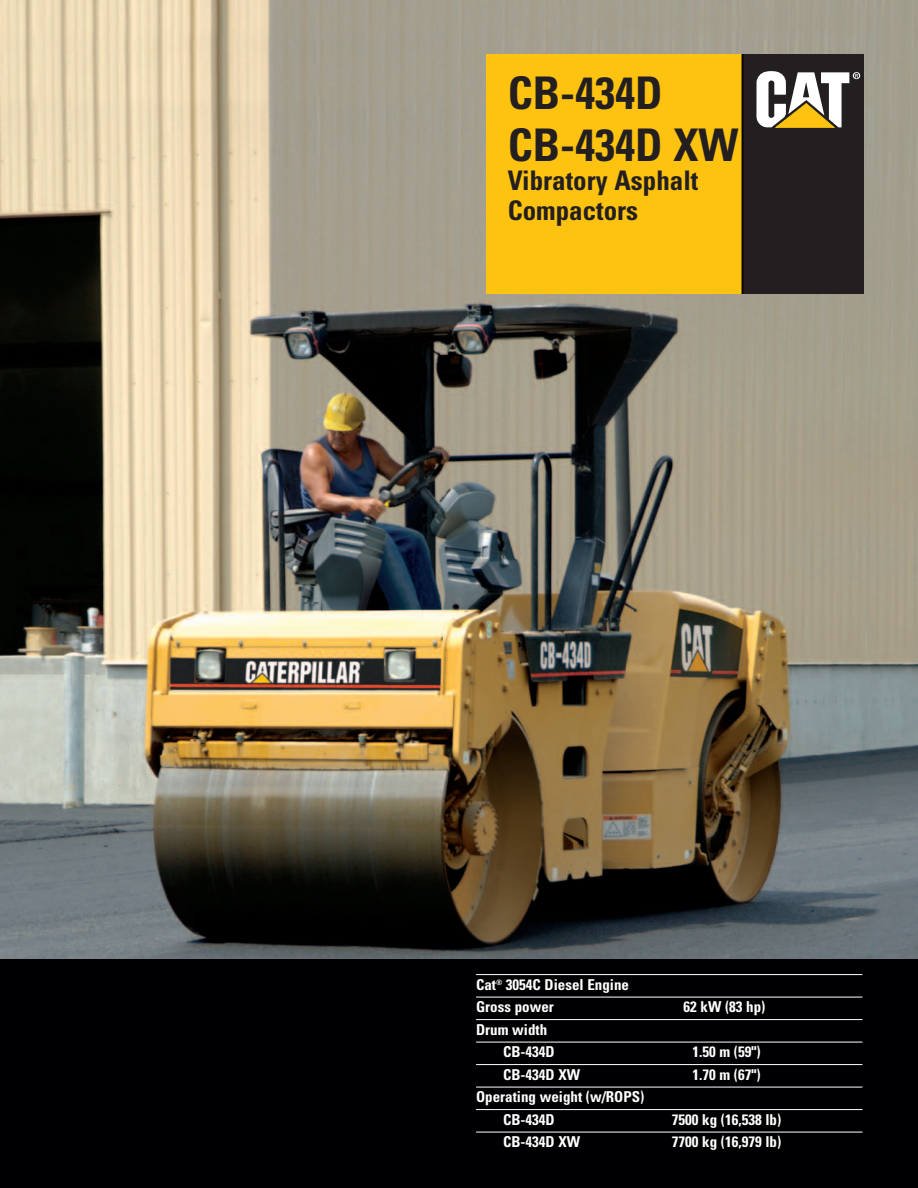
<style>
.page{position:relative;width:918px;height:1188px;background:#fff}
.page>*{position:absolute;margin:0;border:0;box-sizing:border-box;transform-origin:0 0}
.t1{font:700 condensed 45px/52.5px "Univers";color:#231f20}
.t2{font:700 condensed 27px/30px "Univers";color:#231f20}
.t3{font:700 condensed 15px/22.5px "Univers";color:#fff}
</style>
<div class="page">
<img style="left:0;top:0;width:918px;height:960px">
<div style="left:0;top:960px;width:918px;height:228px;background:#000002"></div>
<hr style="left:476px;top:974px;width:386px;height:1px;background:#fff">
<hr style="left:476px;top:997px;width:386px;height:1px;background:#fff">
<hr style="left:476px;top:1019px;width:386px;height:1px;background:#fff">
<hr style="left:476px;top:1042px;width:386px;height:1px;background:#fff">
<hr style="left:476px;top:1064px;width:386px;height:1px;background:#fff">
<hr style="left:476px;top:1087px;width:386px;height:1px;background:#fff">
<hr style="left:476px;top:1109px;width:386px;height:1px;background:#fff">
<hr style="left:476px;top:1132px;width:386px;height:1px;background:#fff">
<div style="left:743px;top:54px;width:121px;height:240px;background:#231f20"></div>
<div style="left:486px;top:54px;width:257px;height:240px;background:#fec210"></div>
<svg style="left:756px;top:71px;width:93px;height:57px"></svg>
<div style="left:853px;top:72px;width:7px;height:7px;border:1px solid #fff;border-radius:50%"></div>
<hr style="left:742px;top:54px;width:1px;height:240px;background:#000">
<h1 class="t1" style="left:508px;top:70px;width:232px">CB-434D<br>CB-434D XW</h1>
<h2 class="t2" style="left:508px;top:167px;width:192px">Vibratory Asphalt<br>Compactors</h2>
<p class="t3" style="left:476px;top:975px;width:155px">Cat<sup>®</sup> 3054C Diesel Engine<br>Gross power</p>
<p class="t3" style="left:503px;top:1020px;width:53px;text-indent:-27px">Drum width<br>CB-434D</p>
<p class="t3" style="left:684px;top:997px;width:83px">62 kW (83 hp)</p>
<p class="t3" style="left:692px;top:1042px;width:70px">1.50 m (59")</p>
<p class="t3" style="left:503px;top:1065px;width:78px">CB-434D XW</p>
<p class="t3" style="left:693px;top:1065px;width:70px">1.70 m (67")</p>
<p class="t3" style="left:503px;top:1087px;width:143px;text-indent:-27px">Operating weight (w/ROPS)<br>CB-434D</p>
<p class="t3" style="left:672px;top:1110px;width:111px">7500 kg (16,538 lb)</p>
<p class="t3" style="left:503px;top:1132px;width:78px">CB-434D XW</p>
<p class="t3" style="left:672px;top:1132px;width:111px">7700 kg (16,979 lb)</p>
</div>
